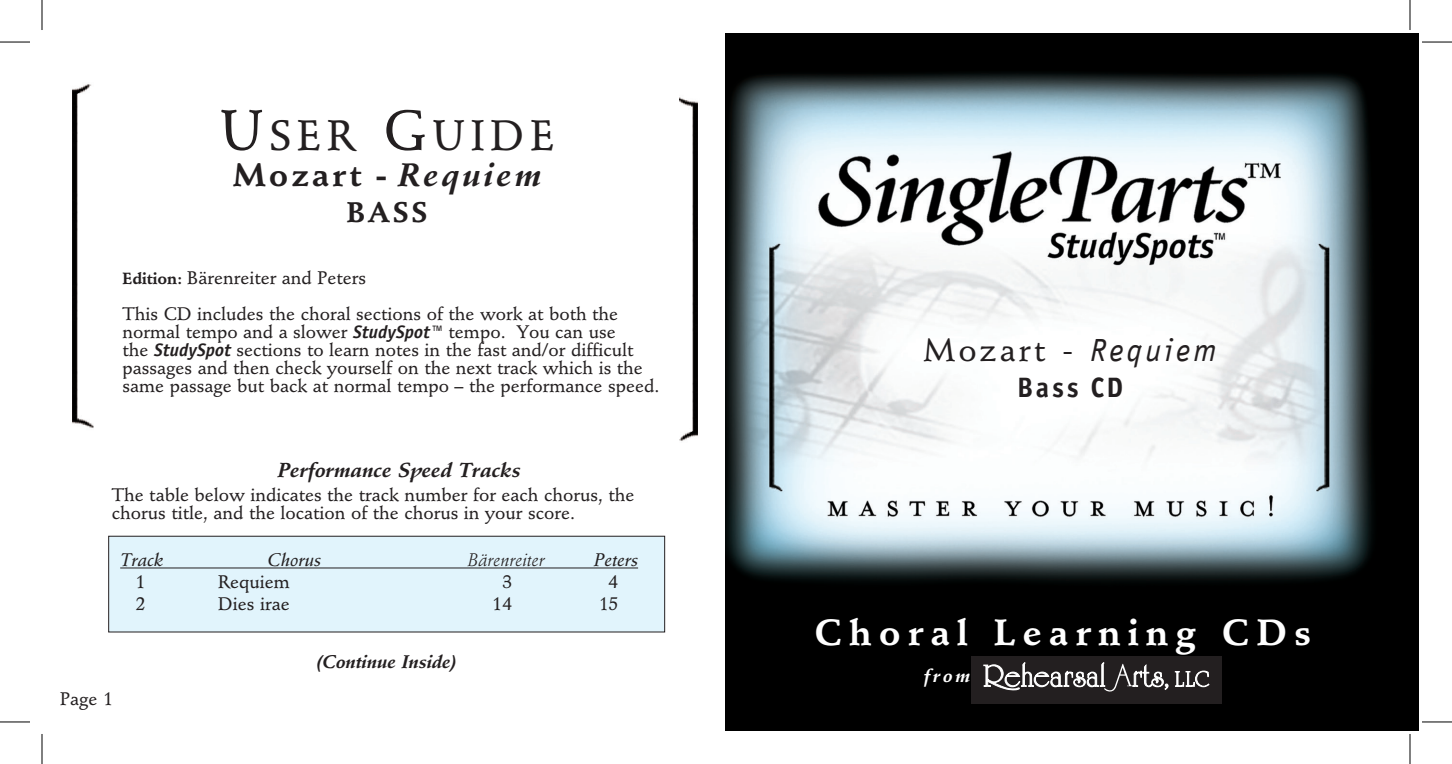
<style>
.page{position:relative;width:1452px;height:764px;background:#fff}
.page>*{position:absolute;margin:0;border:0;box-sizing:border-box;transform-origin:0 0}
.t1{font:500 42px "Stempel Schneidler Std";letter-spacing:.135em;color:#231f20}
.t2{font:700 36px "Stempel Schneidler Std";letter-spacing:.2em;color:#fff}
.t3{font:italic 32px "Officina Sans Std";letter-spacing:.1em;color:#231f20}
.t4{font:700 32px "Stempel Schneidler Std";letter-spacing:.1em;color:#231f20}
.t5{font:700 28px "Officina San ITC";letter-spacing:.1em;color:#231f20}
.t6{font:700 28px "Stempel Schneidler Std";color:#231f20}
.t7{font:italic 700 20px "Stempel Schneidler Std";color:#231f20}
.t8{font:500 18px/18px "Stempel Schneidler Std";color:#231f20}
.t9{font:18px "Stempel Schneidler Std Med It";color:#231f20}
.t10{font:italic 700 18px "Stempel Schneidler Std";color:#231f20}
.t11{font:italic 18px "Stempel Schneidler Std";color:#231f20}
.t12{font:italic 700 18px "Stempel Schneidler Std";color:#fff}
.t13{font:500 18px "Stempel Schneidler Std";color:#231f20;scale:.95 1}
.s1{font-size:56px}
.s2{font-style:italic}
.s3{font-weight:700;font-size:16px}
.s4{font-family:"Officina Sans";font-weight:700;font-style:italic}
.s5{font-family:"Stempel Schneidler Std";font-weight:500;font-style:normal}
.s6{font-style:normal}
</style>
<div class="page">
<img style="left:726px;top:33px;width:693px;height:697px">
<div style="left:971px;top:656px;width:250px;height:47px;background:#231f20"></div>
<svg style="left:984px;top:662px;width:184px;height:29px"></svg>
<svg style="left:1175px;top:670px;width:34px;height:16px"></svg>
<div style="left:109px;top:536px;width:556px;height:96px;background:#e1f4fc"></div>
<div style="left:108px;top:535px;width:557px;height:97px;border:1px solid #231f20"></div>
<img style="left:679px;top:97px;width:19px;height:344px">
<img style="left:72px;top:84px;width:21px;height:344px">
<hr style="left:120px;top:567px;width:518px;height:1px;background:#231f20">
<hr style="left:0;top:42px;width:30px;height:1px;background:#000">
<hr style="left:1422px;top:42px;width:30px;height:1px;background:#000">
<hr style="left:0;top:721px;width:30px;height:1px;background:#000">
<hr style="left:1422px;top:721px;width:30px;height:1px;background:#000">
<hr style="left:42px;top:0;width:1px;height:30px;background:#000">
<hr style="left:42px;top:733px;width:1px;height:30px;background:#000">
<hr style="left:1410px;top:0;width:1px;height:30px;background:#000">
<hr style="left:1410px;top:733px;width:1px;height:30px;background:#000">
<h1 class="t1" style="left:220px;top:110px;width:336px"><span class="s1">U</span>SER <span class="s1">G</span>UIDE</h1>
<h3 class="t4" style="left:233px;top:155px;width:310px">Mozart - <span class="s2">Requiem</span></h3>
<h3 class="t6" style="left:347px;top:195px;width:82px">BASS</h3>
<p class="t8" style="left:123px;top:260px;width:497px;line-height:36px"><span class="s3">Edition:</span> Bärenreiter and Peters<br>This CD includes the choral sections of the work at both the</p>
<p class="t8" style="left:123px;top:323px;width:538px">normal tempo and a slower <span class="s4">StudySpot™</span> tempo. You can use<br>the <span class="s4">StudySpot</span> sections to learn notes in the fast and/or difficult passages and then check yourself on the next track which is the same passage but back at normal tempo – the performance speed.</p>
<p class="t7" style="left:278px;top:458px;width:244px">Performance Speed Tracks</p>
<p class="t8" style="left:112px;top:486px;width:524px">The table below indicates the track number for each chorus, the chorus title, and the location of the chorus in your score.</p>
<p class="t9" style="left:120px;top:549px;width:45px">Track</p>
<p class="t9" style="left:267px;top:549px;width:55px">Chorus</p>
<p class="t11" style="left:468px;top:549px;width:78px">Bärenreiter</p>
<p class="t9" style="left:594px;top:549px;width:46px">Peters</p>
<p class="t8" style="left:136px;top:573px;width:12px">1</p>
<p class="t8" style="left:218px;top:573px;width:73px">Requiem</p>
<p class="t8" style="left:502px;top:573px;width:12px">3</p>
<p class="t8" style="left:608px;top:573px;width:12px">4</p>
<p class="t8" style="left:136px;top:595px;width:12px">2</p>
<p class="t8" style="left:218px;top:595px;width:73px">Dies irae</p>
<p class="t8" style="left:492px;top:595px;width:22px">14</p>
<p class="t13" style="left:599px;top:593px;width:22px">15</p>
<p class="t8" style="left:60px;top:690px;width:54px">Page 1</p>
<p class="t10" style="left:316px;top:651px;width:142px">(Continue Inside)</p>
<h3 class="t3" style="left:924px;top:331px;width:294px"><span class="s5">Mozart</span> <span class="s6">-</span> Requiem</h3>
<h3 class="t5" style="left:1017px;top:370px;width:108px">Bass CD</h3>
<h2 class="t2" style="left:815px;top:610px;width:498px">Choral Learning CDs</h2>
<p class="t12" style="left:924px;top:665px;width:48px">from</p>
</div>
